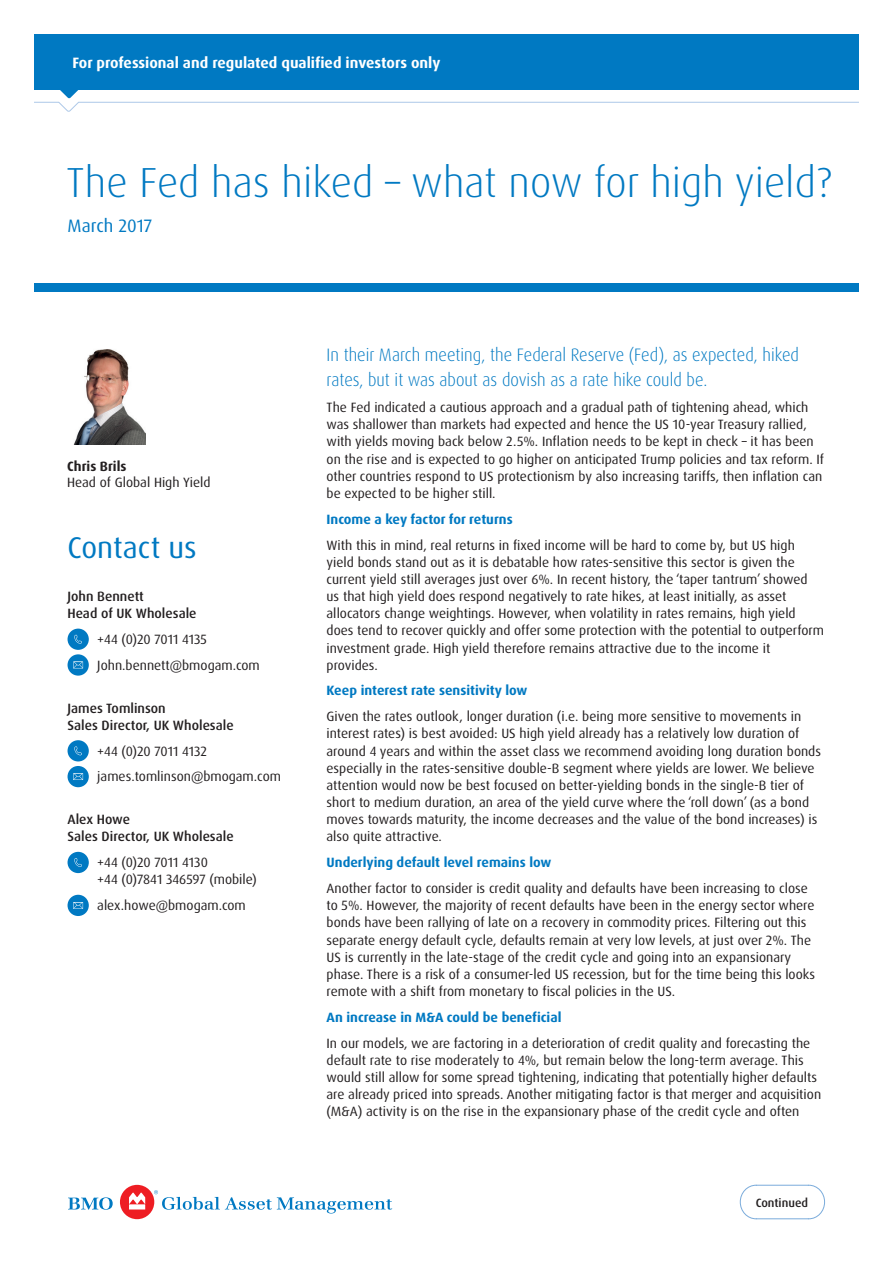
<style>
.page{position:relative;width:893px;height:1263px;background:#fff}
.page>*{position:absolute;margin:0;border:0;box-sizing:border-box;transform-origin:0 0}
.t1{font:300 42px "Dax Pro";color:#0079c2}
.t2{font:30px "Dax Pro";color:#0079c2}
.t3{font:300 18px/25.8px "Dax Pro";color:#0079c2;scale:.93 1}
.t4{font:18px "Dax Pro";color:#0079c2}
.t5{font:700 15px "Dax Pro";color:#fff}
.t6{font:13.5px/17.1px "Dax Pro";color:#231f20}
.t7{font:700 13.5px "Dax Pro";color:#0079c2}
.t8{font:500 13.5px/17.1px "Dax Pro";color:#231f20}
.t9{font:700 13.5px "Dax Pro";color:#231f20}
.t10{font:500 12px "Dax Pro";color:#231f20}
</style>
<div class="page">
<div style="left:34px;top:34px;width:825px;height:56px;background:#0079c2"></div>
<svg style="left:34px;top:90px;width:825px;height:22px"></svg>
<div style="left:34px;top:283px;width:825px;height:9px;background:#0079c2"></div>
<div style="left:68px;top:629px;width:21px;height:21px;background:#0079c2;border-radius:50%"></div>
<svg style="left:74px;top:635px;width:8px;height:9px"></svg>
<svg style="left:68px;top:654px;width:21px;height:22px"></svg>
<svg style="left:73px;top:662px;width:10px;height:6px"></svg>
<div style="left:68px;top:740px;width:21px;height:21px;background:#0079c2;border-radius:50%"></div>
<svg style="left:74px;top:746px;width:8px;height:9px"></svg>
<div style="left:68px;top:766px;width:21px;height:21px;background:#0079c2;border-radius:50%"></div>
<svg style="left:73px;top:773px;width:10px;height:7px"></svg>
<div style="left:68px;top:852px;width:21px;height:21px;background:#0079c2;border-radius:50%"></div>
<svg style="left:74px;top:858px;width:8px;height:9px"></svg>
<div style="left:68px;top:895px;width:21px;height:21px;background:#0079c2;border-radius:50%"></div>
<svg style="left:73px;top:902px;width:10px;height:7px"></svg>
<img style="left:73px;top:349px;width:73px;height:96px">
<svg style="left:68px;top:1197px;width:45px;height:13px"></svg>
<div style="left:120px;top:1185px;width:34px;height:34px;background:#ee1d23;border-radius:50%"></div>
<svg style="left:129px;top:1192px;width:16px;height:17px"></svg>
<svg style="left:154px;top:1190px;width:238px;height:23px"></svg>
<svg style="left:739px;top:1184px;width:86px;height:35px"></svg>
<p class="t5" style="left:72px;top:53px;width:370px">For professional and regulated qualified investors only</p>
<h1 class="t1" style="left:66px;top:156px;width:767px">The Fed has hiked – what now for high yield?</h1>
<h3 class="t4" style="left:68px;top:214px;width:86px">March 2017</h3>
<p class="t9" style="left:67px;top:457px;width:61px">Chris Brils</p>
<p class="t6" style="left:67px;top:474px;width:145px">Head of Global High Yield</p>
<h2 class="t2" style="left:68px;top:528px;width:131px">Contact us</h2>
<p class="t8" style="left:68px;top:588px;width:131px">John Bennett<br>Head of UK Wholesale</p>
<p class="t6" style="left:97px;top:626px;width:164px;line-height:25.8px">+44 (0)20 7011 4135<br>John.bennett@bmogam.com</p>
<p class="t8" style="left:68px;top:699px;width:168px">James Tomlinson<br>Sales Director, UK Wholesale</p>
<p class="t6" style="left:97px;top:738px;width:185px;line-height:25.8px">+44 (0)20 7011 4132 james.tomlinson@bmogam.com</p>
<p class="t8" style="left:68px;top:811px;width:168px">Alex Howe<br>Sales Director, UK Wholesale</p>
<p class="t6" style="left:97px;top:854px;width:161px">+44 (0)20 7011 4130<br>+44 (0)7841 346597 (mobile)</p>
<p class="t6" style="left:97px;top:897px;width:150px">alex.howe@bmogam.com</p>
<h3 class="t3" style="left:327px;top:341px;width:509px">In their March meeting, the Federal Reserve (Fed), as expected, hiked rates, but it was about as dovish as a rate hike could be.</h3>
<p class="t6" style="left:327px;top:399px;width:499px">The Fed indicated a cautious approach and a gradual path of tightening ahead, which was shallower than markets had expected and hence the US 10-year Treasury rallied, with yields moving back below 2.5%. Inflation needs to be kept in check – it has been on the rise and is expected to go higher on anticipated Trump policies and tax reform. If other countries respond to US protectionism by also increasing tariffs, then inflation can be expected to be higher still.</p>
<p class="t7" style="left:327px;top:510px;width:188px">Income a key factor for returns</p>
<p class="t6" style="left:327px;top:536px;width:499px">With this in mind, real returns in fixed income will be hard to come by, but US high yield bonds stand out as it is debatable how rates-sensitive this sector is given the current yield still averages just over 6%. In recent history, the ‘taper tantrum’ showed<br>us that high yield does respond negatively to rate hikes, at least initially, as asset allocators change weightings. However, when volatility in rates remains, high yield does tend to recover quickly and offer some protection with the potential to outperform investment grade. High yield therefore remains attractive due to the income it provides.</p>
<p class="t7" style="left:327px;top:682px;width:202px">Keep interest rate sensitivity low</p>
<p class="t6" style="left:327px;top:708px;width:496px">Given the rates outlook, longer duration (i.e. being more sensitive to movements in interest rates) is best avoided: US high yield already has a relatively low duration of around 4 years and within the asset class we recommend avoiding long duration bonds especially in the rates-sensitive double-B segment where yields are lower. We believe attention would now be best focused on better-yielding bonds in the single-B tier of short to medium duration, an area of the yield curve where the ‘roll down’ (as a bond moves towards maturity, the income decreases and the value of the bond increases) is also quite attractive.</p>
<p class="t7" style="left:327px;top:854px;width:226px">Underlying default level remains low</p>
<p class="t6" style="left:327px;top:880px;width:490px">Another factor to consider is credit quality and defaults have been increasing to close to 5%. However, the majority of recent defaults have been in the energy sector where bonds have been rallying of late on a recovery in commodity prices. Filtering out this separate energy default cycle, defaults remain at very low levels, at just over 2%. The US is currently in the late-stage of the credit cycle and going into an expansionary phase. There is a risk of a consumer-led US recession, but for the time being this looks remote with a shift from monetary to fiscal policies in the US.</p>
<p class="t7" style="left:327px;top:1008px;width:236px">An increase in M&amp;A could be beneficial</p>
<p class="t6" style="left:327px;top:1034px;width:496px">In our models, we are factoring in a deterioration of credit quality and forecasting the default rate to rise moderately to 4%, but remain below the long-term average. This would still allow for some spread tightening, indicating that potentially higher defaults are already priced into spreads. Another mitigating factor is that merger and acquisition (M&amp;A) activity is on the rise in the expansionary phase of the credit cycle and often</p>
<p class="t10" style="left:756px;top:1195px;width:54px">Continued</p>
</div>
